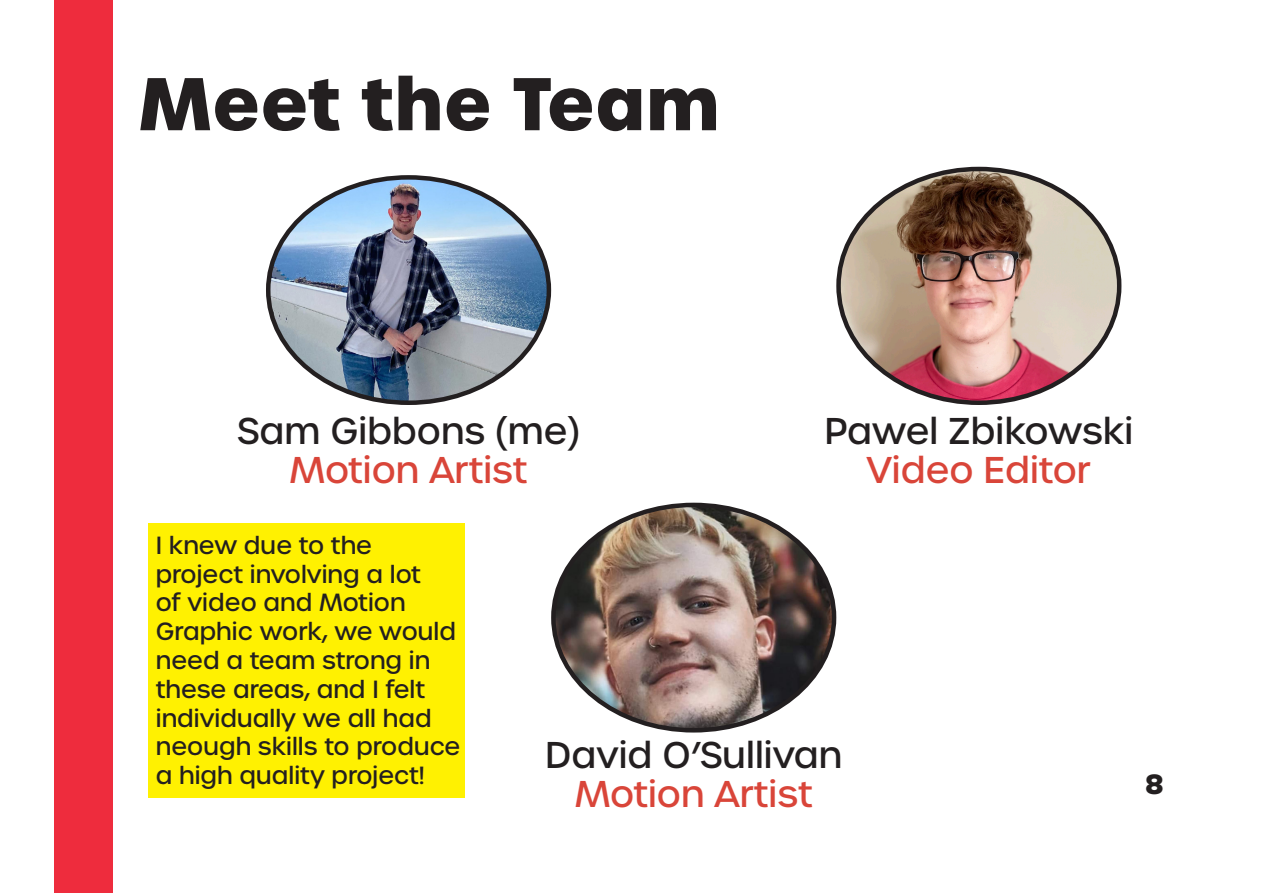
<style>
.page{position:relative;width:1263px;height:893px;background:#fff}
.page>*{position:absolute;margin:0;border:0;box-sizing:border-box;transform-origin:0 0}
.t1{font:700 72px "Urbane";color:#231f20}
.t2{font:500 36px/39px "Urbane";color:#231f20;text-align:center}
.t3{font:500 36px "Urbane";color:#d94539}
.t4{font:700 27px "Urbane";color:#231f20}
.t5{font:500 24px/28.8px "Urbane";color:#231f20}
.s1{color:#d94539}
</style>
<div class="page">
<div style="left:54px;top:0;width:59px;height:893px;background:#ee2c3d"></div>
<img style="left:268px;top:177px;width:281px;height:226px">
<img style="left:553px;top:505px;width:281px;height:225px">
<img style="left:838px;top:169px;width:281px;height:234px">
<div style="left:149px;top:523px;width:316px;height:274px;background:#fff101"></div>
<p class="t1" style="left:138px;top:54px;width:583px">Meet the Team</p>
<p class="t2" style="left:237px;top:412px;width:345px">Sam Gibbons (me)</p>
<p class="t3" style="left:289px;top:447px;width:240px">Motion Artist</p>
<p class="t2" style="left:824px;top:412px;width:310px">Pawel Zbikowski</p>
<p class="t3" style="left:867px;top:447px;width:226px">Video Editor</p>
<p class="t5" style="left:156px;top:531px;width:218px">I knew due to the</p>
<p class="t5" style="left:156px;top:560px;width:306px">project involving a lot<br>of video and Motion<br>Graphic work, we would need a team strong in these areas, and I felt individually we all had neough skills to produce a high quality project!</p>
<p class="t2" style="left:545px;top:736px;width:299px">David O’Sullivan<br><span class="s1">Motion Artist</span></p>
<p class="t4" style="left:1145px;top:766px;width:20px">8</p>
</div>
